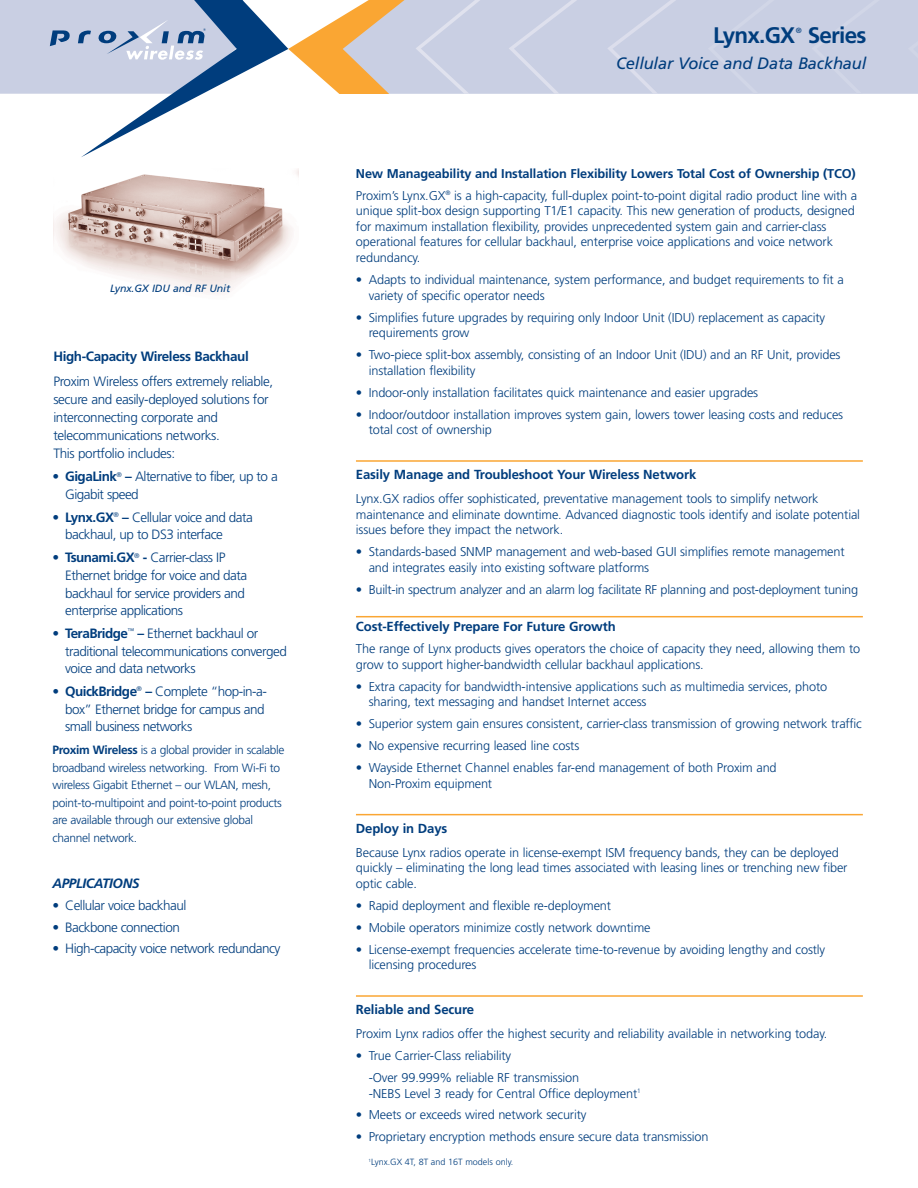
<style>
.page{position:relative;width:918px;height:1188px;background:#fff}
.page>*{position:absolute;margin:0;border:0;box-sizing:border-box;transform-origin:0 0}
.t1{font:700 22.5px "Frutiger";letter-spacing:-.035em;color:#003d7d}
.t2{font:italic 16.5px "Frutiger";letter-spacing:-.01em;color:#003d7d}
.t3{font:300 13.5px/17.5px "Frutiger";letter-spacing:-.04em;color:#003d7d}
.t4{font:700 13.5px "Frutiger";letter-spacing:-.03em;color:#003d7d}
.t5{font:italic 700 13.5px "Frutiger";letter-spacing:-.03em;color:#003d7d}
.t6{font:700 13.2px "Frutiger";letter-spacing:-.01em;color:#003d7d}
.t7{font:300 12.75px/15.6px "Frutiger";letter-spacing:-.01em;color:#003d7d}
.t8{font:300 12px/17.5px "Frutiger";letter-spacing:-.03em;color:#003d7d}
.t9{font:italic 10.5px "Frutiger";letter-spacing:-.005em;color:#003d7d}
.t10{font:300 9px "Frutiger";color:#003d7d}
.t11{font:7.5px "Frutiger";color:#003d7d}
.s1{font-weight:700}
</style>
<div class="page">
<div style="left:585px;top:0;width:323px;height:94px;background:#c9cfe3"></div>
<svg style="left:607px;top:0;width:77px;height:94px;background:#cad0e3"></svg>
<div style="left:708px;top:0;width:74px;height:94px;background:#c9cfe3"></div>
<div style="left:811px;top:0;width:76px;height:94px;background:#c9cfe3"></div>
<svg style="left:908px;top:0;width:10px;height:94px"></svg>
<svg style="left:0;top:0;width:585px;height:157px"></svg>
<hr style="left:356px;top:460px;width:507px;height:2px;background:#faa633">
<hr style="left:356px;top:616px;width:507px;height:1px;background:#faa633">
<hr style="left:356px;top:814px;width:507px;height:1px;background:#faa633">
<hr style="left:356px;top:995px;width:507px;height:2px;background:#faa633">
<img style="left:54px;top:169px;width:244px;height:125px">
<p class="t9" style="left:110px;top:284px;width:122px">Lynx.GX IDU and RF Unit</p>
<p class="t4" style="left:53px;top:351px;width:197px">High-Capacity Wireless Backhaul</p>
<p class="t3" style="left:53px;top:373px;width:221px;line-height:18px">Proxim Wireless offers extremely reliable, secure and easily-deployed solutions for interconnecting corporate and telecommunications networks.<br>This portfolio includes:</p>
<p class="t3" style="left:65px;top:469px;width:214px;text-indent:-13px"><span class="s1">• GigaLink</span><sup>®</sup> <span class="s1">–</span> Alternative to fiber, up to a<br>Gigabit speed</p>
<p class="t3" style="left:65px;top:510px;width:189px;text-indent:-13px"><span class="s1">• Lynx.GX</span><sup>®</sup> <span class="s1">–</span> Cellular voice and data backhaul, up to DS3 interface</p>
<p class="t3" style="left:65px;top:550px;width:184px;text-indent:-13px"><span class="s1">• Tsunami.GX</span><sup>®</sup> <span class="s1">-</span> Carrier-class IP<br>Ethernet bridge for voice and data backhaul for service providers and enterprise applications</p>
<p class="t3" style="left:65px;top:626px;width:223px;text-indent:-13px"><span class="s1">• TeraBridge</span><sup>™</sup> <span class="s1">–</span> Ethernet backhaul or traditional telecommunications converged voice and data networks</p>
<p class="t3" style="left:65px;top:684px;width:203px;text-indent:-13px"><span class="s1">• QuickBridge</span><sup>®</sup> <span class="s1">–</span> Complete “hop-in-a&shy;box” Ethernet bridge for campus and small business networks</p>
<p class="t8" style="left:52px;top:742px;width:234px"><span class="s1">Proxim Wireless</span> is a global provider in scalable broadband wireless networking. From Wi-Fi to wireless Gigabit Ethernet – our WLAN, mesh, point-to-multipoint and point-to-point products are available through our extensive global channel network.</p>
<p class="t5" style="left:52px;top:878px;width:89px">APPLICATIONS</p>
<p class="t3" style="left:52px;top:897px;width:135px">• Cellular voice backhaul</p>
<p class="t3" style="left:52px;top:919px;width:129px">• Backbone connection</p>
<p class="t3" style="left:52px;top:941px;width:230px">• High-capacity voice network redundancy</p>
<h1 class="t1" style="left:713px;top:26px;width:84px">Lynx.GX</h1>
<p class="t11" style="left:796px;top:27px;width:7px">®</p>
<h1 class="t1" style="left:808px;top:26px;width:60px">Series</h1>
<p class="t2" style="left:616px;top:56px;width:252px">Cellular Voice and Data Backhaul</p>
<p class="t7" style="left:356px;top:163px;width:503px;line-height:22px"><span class="s1">New Manageability and Installation Flexibility Lowers Total Cost of Ownership (TCO)<br></span>Proxim’s Lynx.GX<sup>®</sup> is a high-capacity, full-duplex point-to-point digital radio product line with a</p>
<p class="t7" style="left:356px;top:204px;width:500px">unique split-box design supporting T1/E1 capacity. This new generation of products, designed for maximum installation flexibility, provides unprecedented system gain and carrier-class operational features for cellular backhaul, enterprise voice applications and voice network redundancy.</p>
<p class="t7" style="left:369px;top:273px;width:477px;text-indent:-13px">• Adapts to individual maintenance, system performance, and budget requirements to fit a variety of specific operator needs</p>
<p class="t7" style="left:369px;top:310px;width:458px;text-indent:-13px">• Simplifies future upgrades by requiring only Indoor Unit (IDU) replacement as capacity requirements grow</p>
<p class="t7" style="left:369px;top:348px;width:473px;text-indent:-13px">• Two-piece split-box assembly, consisting of an Indoor Unit (IDU) and an RF Unit, provides installation flexibility</p>
<p class="t7" style="left:356px;top:385px;width:404px">• Indoor-only installation facilitates quick maintenance and easier upgrades</p>
<p class="t7" style="left:369px;top:407px;width:476px;text-indent:-13px">• Indoor/outdoor installation improves system gain, lowers tower leasing costs and reduces total cost of ownership</p>
<p class="t6" style="left:356px;top:469px;width:342px">Easily Manage and Troubleshoot Your Wireless Network</p>
<p class="t7" style="left:356px;top:492px;width:506px">Lynx.GX radios offer sophisticated, preventative management tools to simplify network maintenance and eliminate downtime. Advanced diagnostic tools identify and isolate potential issues before they impact the network.</p>
<p class="t7" style="left:369px;top:545px;width:477px;text-indent:-13px">• Standards-based SNMP management and web-based GUI simplifies remote management and integrates easily into existing software platforms</p>
<p class="t7" style="left:356px;top:582px;width:504px">• Built-in spectrum analyzer and an alarm log facilitate RF planning and post-deployment tuning</p>
<p class="t6" style="left:356px;top:621px;width:261px">Cost-Effectively Prepare For Future Growth</p>
<p class="t7" style="left:356px;top:642px;width:506px">The range of Lynx products gives operators the choice of capacity they need, allowing them to grow to support higher-bandwidth cellular backhaul applications.</p>
<p class="t7" style="left:369px;top:680px;width:460px;text-indent:-13px">• Extra capacity for bandwidth-intensive applications such as multimedia services, photo sharing, text messaging and handset Internet access</p>
<p class="t7" style="left:356px;top:717px;width:507px">• Superior system gain ensures consistent, carrier-class transmission of growing network traffic</p>
<p class="t7" style="left:356px;top:739px;width:225px">• No expensive recurring leased line costs</p>
<p class="t7" style="left:369px;top:761px;width:410px;text-indent:-13px">• Wayside Ethernet Channel enables far-end management of both Proxim and<br>Non-Proxim equipment</p>
<p class="t6" style="left:356px;top:823px;width:93px">Deploy in Days</p>
<p class="t7" style="left:356px;top:845px;width:493px">Because Lynx radios operate in license-exempt ISM frequency bands, they can be deployed quickly – eliminating the long lead times associated with leasing lines or trenching new fiber optic cable.</p>
<p class="t7" style="left:356px;top:899px;width:257px">• Rapid deployment and flexible re-deployment</p>
<p class="t7" style="left:356px;top:921px;width:296px">• Mobile operators minimize costly network downtime</p>
<p class="t7" style="left:369px;top:942px;width:458px;text-indent:-13px">• License-exempt frequencies accelerate time-to-revenue by avoiding lengthy and costly licensing procedures</p>
<p class="t6" style="left:356px;top:1004px;width:120px">Reliable and Secure</p>
<p class="t7" style="left:356px;top:1027px;width:473px">Proxim Lynx radios offer the highest security and reliability available in networking today.</p>
<p class="t7" style="left:369px;top:1045px;width:212px;line-height:22px;text-indent:-13px">• True Carrier-Class reliability<br>-Over 99.999% reliable RF transmission</p>
<p class="t7" style="left:369px;top:1086px;width:273px">-NEBS Level 3 ready for Central Office deployment<sup>1</sup></p>
<p class="t7" style="left:356px;top:1108px;width:232px">• Meets or exceeds wired network security</p>
<p class="t7" style="left:356px;top:1130px;width:354px">• Proprietary encryption methods ensure secure data transmission</p>
<p class="t10" style="left:369px;top:1159px;width:146px"><sup>1</sup>Lynx.GX 4T, 8T and 16T models only.</p>
</div>
